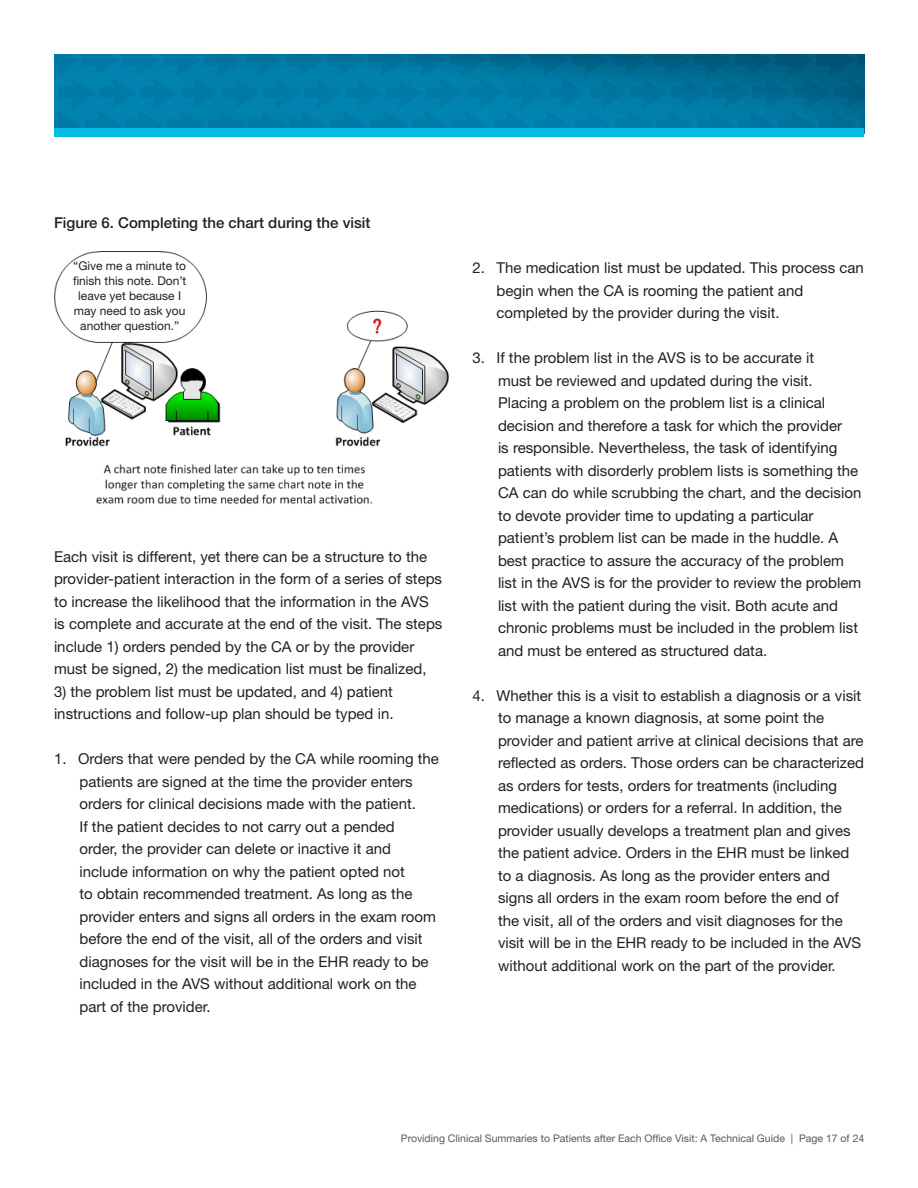
<style>
.page{position:relative;width:918px;height:1188px;background:#fff}
.page>*{position:absolute;margin:0;border:0;box-sizing:border-box;transform-origin:0 0}
.t1{font:15px/22.5px "Helvetica Neue LT Std";color:#231f20}
.t2{font:500 15px "Helvetica Neue LT Std";color:#231f20}
.t3{font:12px/15px "Helvetica Neue LT Std";color:#231f20;text-align:center}
.t4{font:10.5px "Helvetica Neue LT Std";color:#57585a}
</style>
<div class="page">
<img style="left:54px;top:54px;width:810px;height:75px">
<div style="left:54px;top:129px;width:810px;height:8px;background:#02bce5"></div>
<img style="left:54px;top:251px;width:394px;height:253px">
<svg style="left:59px;top:256px;width:144px;height:83px"></svg>
<p class="t2" style="left:54px;top:213px;width:318px">Figure 6. Completing the chart during the visit</p>
<p class="t3" style="left:73px;top:258px;width:115px">“Give me a minute to finish this note. Don’t leave yet because I may need to ask you another question.”</p>
<p class="t1" style="left:54px;top:545px;width:390px">Each visit is different, yet there can be a structure to the provider-patient interaction in the form of a series of steps to increase the likelihood that the information in the AVS is complete and accurate at the end of the visit. The steps include 1) orders pended by the CA or by the provider must be signed, 2) the medication list must be finalized,</p>
<p class="t1" style="left:54px;top:680px;width:341px">3) the problem list must be updated, and 4) patient instructions and follow-up plan should be typed in.</p>
<p class="t1" style="left:54px;top:747px;width:386px">1. Orders that were pended by the CA while rooming the</p>
<p class="t1" style="left:80px;top:770px;width:358px">patients are signed at the time the provider enters orders for clinical decisions made with the patient.<br>If the patient decides to not carry out a pended order, the provider can delete or inactive it and include information on why the patient opted not<br>to obtain recommended treatment. As long as the provider enters and signs all orders in the exam room before the end of the visit, all of the orders and visit diagnoses for the visit will be in the EHR ready to be included in the AVS without additional work on the part of the provider.</p>
<p class="t1" style="left:496px;top:256px;width:369px;text-indent:-24px">2. The medication list must be updated. This process can begin when the CA is rooming the patient and completed by the provider during the visit.</p>
<p class="t1" style="left:472px;top:346px;width:343px">3. If the problem list in the AVS is to be accurate it</p>
<p class="t1" style="left:498px;top:369px;width:365px">must be reviewed and updated during the visit.<br>Placing a problem on the problem list is a clinical decision and therefore a task for which the provider<br>is responsible. Nevertheless, the task of identifying patients with disorderly problem lists is something the CA can do while scrubbing the chart, and the decision to devote provider time to updating a particular patient’s problem list can be made in the huddle. A best practice to assure the accuracy of the problem list in the AVS is for the provider to review the problem list with the patient during the visit. Both acute and chronic problems must be included in the problem list and must be entered as structured data.</p>
<p class="t1" style="left:472px;top:684px;width:390px">4. Whether this is a visit to establish a diagnosis or a visit</p>
<p class="t1" style="left:498px;top:706px;width:368px">to manage a known diagnosis, at some point the provider and patient arrive at clinical decisions that are reflected as orders. Those orders can be characterized as orders for tests, orders for treatments (including medications) or orders for a referral. In addition, the provider usually develops a treatment plan and gives the patient advice. Orders in the EHR must be linked to a diagnosis. As long as the provider enters and signs all orders in the exam room before the end of<br>the visit, all of the orders and visit diagnoses for the visit will be in the EHR ready to be included in the AVS without additional work on the part of the provider.</p>
<p class="t4" style="left:401px;top:1132px;width:465px">Providing Clinical Summaries to Patients after Each Office Visit: A Technical Guide | Page 17 of 24</p>
</div>
